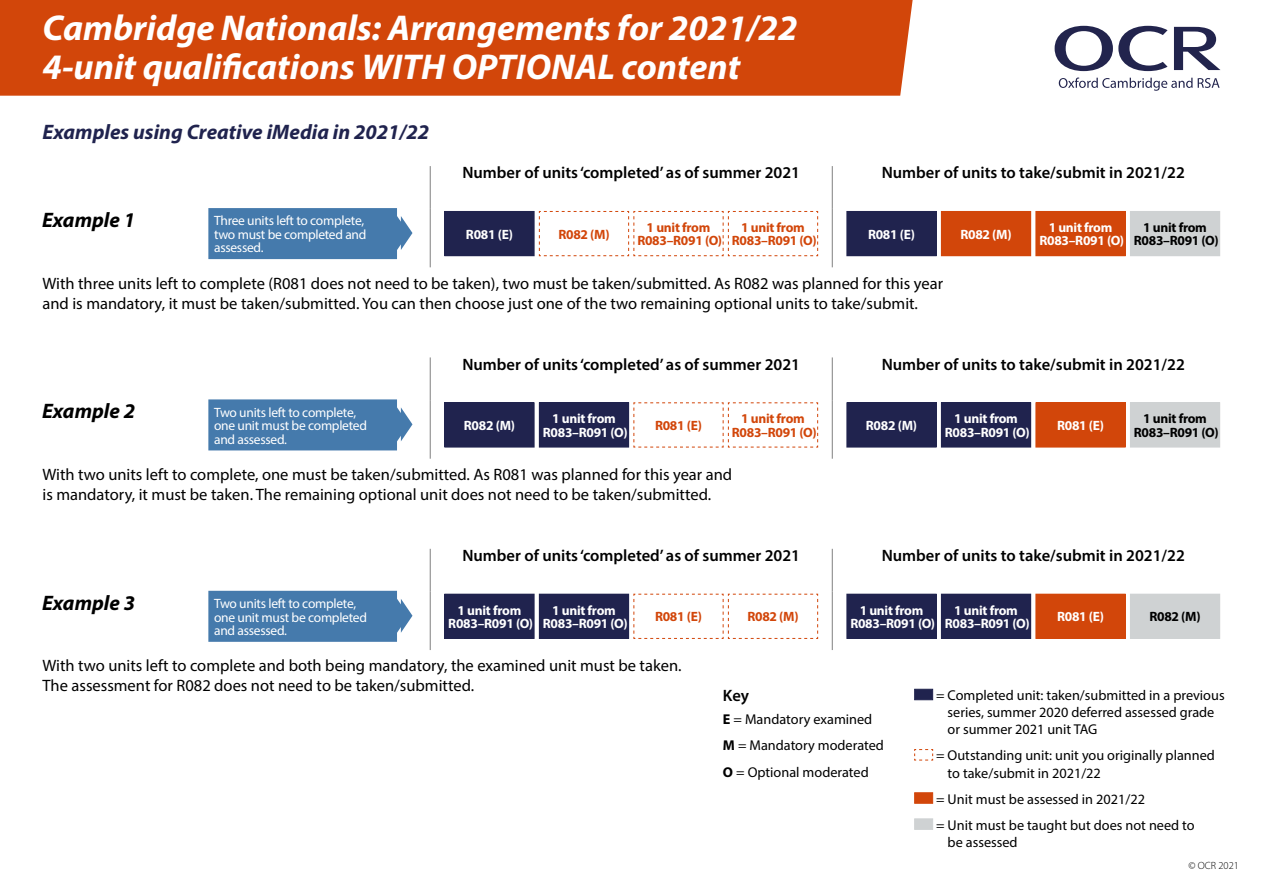
<style>
.page{position:relative;width:1263px;height:893px;background:#fff}
.page>*{position:absolute;margin:0;border:0;box-sizing:border-box;transform-origin:0 0}
.t1{font:italic 700 36px/39px "Myriad Pro";color:#fff}
.t2{font:italic 700 21px "Myriad Pro";color:#20234e}
.t3{font:italic 700 21px "Myriad Pro";color:#000}
.t4{font:16.5px/19.8px "Myriad Pro";color:#000}
.t5{font:600 16.5px "Myriad Pro";color:#000}
.t6{font:14.25px/26.1px "Myriad Pro";color:#000}
.t7{font:700 13.5px/13.5px "Myriad Pro";letter-spacing:-.02em;color:#fff;text-align:center}
.t8{font:13.5px/13.5px "Myriad Pro";letter-spacing:-.02em;color:#fff}
.t9{font:700 13.5px/13.5px "Myriad Pro";letter-spacing:-.02em;color:#d2460a;text-align:center}
.t10{font:700 13.5px/13.5px "Myriad Pro";letter-spacing:-.02em;color:#000;text-align:center}
.t11{font:300 10.5px "Myriad Pro";color:#000}
.s1{font-weight:700}
</style>
<div class="page">
<svg style="left:1059px;top:78px;width:133px;height:13px"></svg>
<svg style="left:1198px;top:78px;width:21px;height:10px"></svg>
<svg style="left:1174px;top:27px;width:46px;height:43px"></svg>
<svg style="left:1054px;top:26px;width:113px;height:45px"></svg>
<div style="left:0;top:0;width:913px;height:96px;background:#d2460a"></div>
<svg style="left:208px;top:591px;width:204px;height:51px;background:#4d80af"></svg>
<svg style="left:208px;top:399px;width:204px;height:51px;background:#4e80b0"></svg>
<svg style="left:208px;top:208px;width:204px;height:51px;background:#4d80af"></svg>
<svg style="left:1031px;top:211px;width:1px;height:45px"></svg>
<hr style="left:832px;top:166px;width:1px;height:43px;background:#808080">
<hr style="left:832px;top:209px;width:1px;height:58px;background:#808080">
<hr style="left:430px;top:166px;width:1px;height:43px;background:#808080">
<hr style="left:430px;top:209px;width:1px;height:58px;background:#808080">
<div style="left:445px;top:211px;width:89px;height:45px;background:#20234e"></div>
<svg style="left:539px;top:211px;width:279px;height:45px"></svg>
<div style="left:847px;top:211px;width:89px;height:45px;background:#20234e"></div>
<div style="left:941px;top:211px;width:90px;height:45px;background:#d2460a"></div>
<div style="left:1036px;top:211px;width:89px;height:45px;background:#d2460a"></div>
<div style="left:1130px;top:211px;width:90px;height:45px;background:#cfd2d3"></div>
<svg style="left:629px;top:402px;width:1px;height:46px"></svg>
<svg style="left:1031px;top:402px;width:1px;height:46px"></svg>
<hr style="left:832px;top:357px;width:1px;height:43px;background:#808080">
<hr style="left:832px;top:400px;width:1px;height:59px;background:#808080">
<hr style="left:430px;top:357px;width:1px;height:43px;background:#808080">
<hr style="left:430px;top:400px;width:1px;height:59px;background:#808080">
<div style="left:445px;top:403px;width:89px;height:44px;background:#20234e"></div>
<div style="left:444px;top:402px;width:90px;height:45px;border:1px solid #20234e"></div>
<div style="left:539px;top:403px;width:90px;height:44px;background:#20234e"></div>
<div style="left:539px;top:402px;width:90px;height:45px;border:1px solid #20234e"></div>
<svg style="left:633px;top:402px;width:185px;height:46px"></svg>
<div style="left:847px;top:403px;width:89px;height:44px;background:#20234e"></div>
<div style="left:846px;top:402px;width:90px;height:45px;border:1px solid #20234e"></div>
<div style="left:941px;top:403px;width:90px;height:44px;background:#20234e"></div>
<div style="left:941px;top:402px;width:90px;height:45px;border:1px solid #20234e"></div>
<div style="left:1036px;top:403px;width:89px;height:44px;background:#d2460a"></div>
<div style="left:1035px;top:402px;width:90px;height:45px;border:1px solid #d2460a"></div>
<div style="left:1130px;top:403px;width:90px;height:44px;background:#cfd2d3"></div>
<div style="left:1130px;top:402px;width:90px;height:45px;border:1px solid #cfd2d3"></div>
<svg style="left:629px;top:594px;width:1px;height:45px"></svg>
<svg style="left:1031px;top:594px;width:1px;height:45px"></svg>
<hr style="left:832px;top:549px;width:1px;height:43px;background:#808080">
<hr style="left:832px;top:592px;width:1px;height:58px;background:#808080">
<hr style="left:430px;top:549px;width:1px;height:43px;background:#808080">
<hr style="left:430px;top:592px;width:1px;height:58px;background:#808080">
<div style="left:445px;top:594px;width:89px;height:44px;background:#20234e"></div>
<div style="left:444px;top:594px;width:90px;height:45px;border:1px solid #20234e"></div>
<div style="left:539px;top:594px;width:90px;height:44px;background:#20234e"></div>
<div style="left:539px;top:594px;width:90px;height:45px;border:1px solid #20234e"></div>
<svg style="left:633px;top:593px;width:185px;height:46px"></svg>
<div style="left:847px;top:594px;width:89px;height:44px;background:#20234e"></div>
<div style="left:846px;top:594px;width:90px;height:45px;border:1px solid #20234e"></div>
<div style="left:941px;top:594px;width:90px;height:44px;background:#20234e"></div>
<div style="left:941px;top:594px;width:90px;height:45px;border:1px solid #20234e"></div>
<div style="left:1036px;top:594px;width:89px;height:44px;background:#d2460a"></div>
<div style="left:1035px;top:594px;width:90px;height:45px;border:1px solid #d2460a"></div>
<div style="left:1130px;top:594px;width:90px;height:44px;background:#cfd2d3"></div>
<div style="left:1130px;top:594px;width:90px;height:45px;border:1px solid #cfd2d3"></div>
<div style="left:914px;top:689px;width:19px;height:11px;background:#20234e;border:1px solid #20234e"></div>
<svg style="left:914px;top:749px;width:19px;height:12px"></svg>
<div style="left:914px;top:792px;width:19px;height:12px;background:#d2460a;border:1px solid #d2460a"></div>
<div style="left:914px;top:818px;width:19px;height:12px;background:#cfd2d3;border:1px solid #cfd2d3"></div>
<h1 class="t1" style="left:43px;top:7px;width:756px">Cambridge Nationals: Arrangements for 2021/22<br>4-unit qualifications WITH OPTIONAL content</h1>
<p class="t2" style="left:43px;top:118px;width:388px">Examples using Creative iMedia in 2021/22</p>
<p class="t3" style="left:42px;top:206px;width:95px">Example 1</p>
<p class="t8" style="left:214px;top:214px;width:154px">Three units left to complete, two must be completed and assessed.</p>
<p class="t5" style="left:462px;top:162px;width:339px">Number of units ‘completed’ as of summer 2021</p>
<p class="t5" style="left:882px;top:162px;width:305px">Number of units to take/submit in 2021/22</p>
<p class="t7" style="left:466px;top:227px;width:49px">R081 (E)</p>
<p class="t9" style="left:558px;top:227px;width:53px">R082 (M)</p>
<p class="t9" style="left:637px;top:220px;width:86px">1 unit from<br>R083–R091 (O)</p>
<p class="t9" style="left:732px;top:220px;width:86px">1 unit from<br>R083–R091 (O)</p>
<p class="t7" style="left:868px;top:227px;width:49px">R081 (E)</p>
<p class="t7" style="left:960px;top:227px;width:53px">R082 (M)</p>
<p class="t7" style="left:1039px;top:220px;width:86px">1 unit from<br>R083–R091 (O)</p>
<p class="t10" style="left:1134px;top:220px;width:86px">1 unit from<br>R083–R091 (O)</p>
<p class="t4" style="left:43px;top:273px;width:902px">With three units left to complete (R081 does not need to be taken), two must be taken/submitted. As R082 was planned for this year and is mandatory, it must be taken/submitted. You can then choose just one of the two remaining optional units to take/submit.</p>
<p class="t3" style="left:42px;top:397px;width:95px">Example 2</p>
<p class="t8" style="left:214px;top:405px;width:154px">Two units left to complete, one unit must be completed and assessed.</p>
<p class="t5" style="left:462px;top:354px;width:339px">Number of units ‘completed’ as of summer 2021</p>
<p class="t5" style="left:882px;top:354px;width:305px">Number of units to take/submit in 2021/22</p>
<p class="t7" style="left:464px;top:418px;width:53px">R082 (M)</p>
<p class="t7" style="left:543px;top:411px;width:86px">1 unit from<br>R083–R091 (O)</p>
<p class="t9" style="left:655px;top:418px;width:49px">R081 (E)</p>
<p class="t9" style="left:732px;top:411px;width:86px">1 unit from<br>R083–R091 (O)</p>
<p class="t7" style="left:866px;top:418px;width:53px">R082 (M)</p>
<p class="t7" style="left:945px;top:411px;width:86px">1 unit from<br>R083–R091 (O)</p>
<p class="t7" style="left:1057px;top:418px;width:49px">R081 (E)</p>
<p class="t10" style="left:1134px;top:411px;width:86px">1 unit from<br>R083–R091 (O)</p>
<p class="t4" style="left:43px;top:464px;width:691px">With two units left to complete, one must be taken/submitted. As R081 was planned for this year and is mandatory, it must be taken. The remaining optional unit does not need to be taken/submitted.</p>
<p class="t5" style="left:462px;top:545px;width:339px">Number of units ‘completed’ as of summer 2021</p>
<p class="t5" style="left:882px;top:545px;width:305px">Number of units to take/submit in 2021/22</p>
<p class="t3" style="left:42px;top:589px;width:95px">Example 3</p>
<p class="t8" style="left:214px;top:597px;width:154px">Two units left to complete, one unit must be completed and assessed.</p>
<p class="t7" style="left:448px;top:603px;width:86px">1 unit from<br>R083–R091 (O)</p>
<p class="t7" style="left:543px;top:603px;width:86px">1 unit from<br>R083–R091 (O)</p>
<p class="t9" style="left:655px;top:610px;width:49px">R081 (E)</p>
<p class="t9" style="left:747px;top:610px;width:53px">R082 (M)</p>
<p class="t7" style="left:850px;top:603px;width:86px">1 unit from<br>R083–R091 (O)</p>
<p class="t7" style="left:945px;top:603px;width:86px">1 unit from<br>R083–R091 (O)</p>
<p class="t7" style="left:1057px;top:610px;width:49px">R081 (E)</p>
<p class="t10" style="left:1149px;top:610px;width:53px">R082 (M)</p>
<p class="t4" style="left:43px;top:656px;width:641px">With two units left to complete and both being mandatory, the examined unit must be taken.<br>The assessment for R082 does not need to be taken/submitted.</p>
<p class="t5" style="left:723px;top:685px;width:28px">Key</p>
<p class="t6" style="left:723px;top:706px;width:163px"><span class="s1">E</span> = Mandatory examined<br><span class="s1">M</span> = Mandatory moderated<br><span class="s1">O</span> = Optional moderated</p>
<p class="t6" style="left:947px;top:687px;width:279px;line-height:17.1px;text-indent:-12px">= Completed unit: taken/submitted in a previous series, summer 2020 deferred assessed grade or summer 2021 unit TAG</p>
<p class="t6" style="left:947px;top:747px;width:269px;line-height:17.1px;text-indent:-12px">= Outstanding unit: unit you originally planned to take/submit in 2021/22</p>
<p class="t6" style="left:936px;top:786px;width:260px">= Unit must be assessed in 2021/22<br>= Unit must be taught but does not need to</p>
<p class="t6" style="left:947px;top:829px;width:72px">be assessed</p>
<p class="t11" style="left:1188px;top:859px;width:52px">© OCR 2021</p>
</div>
